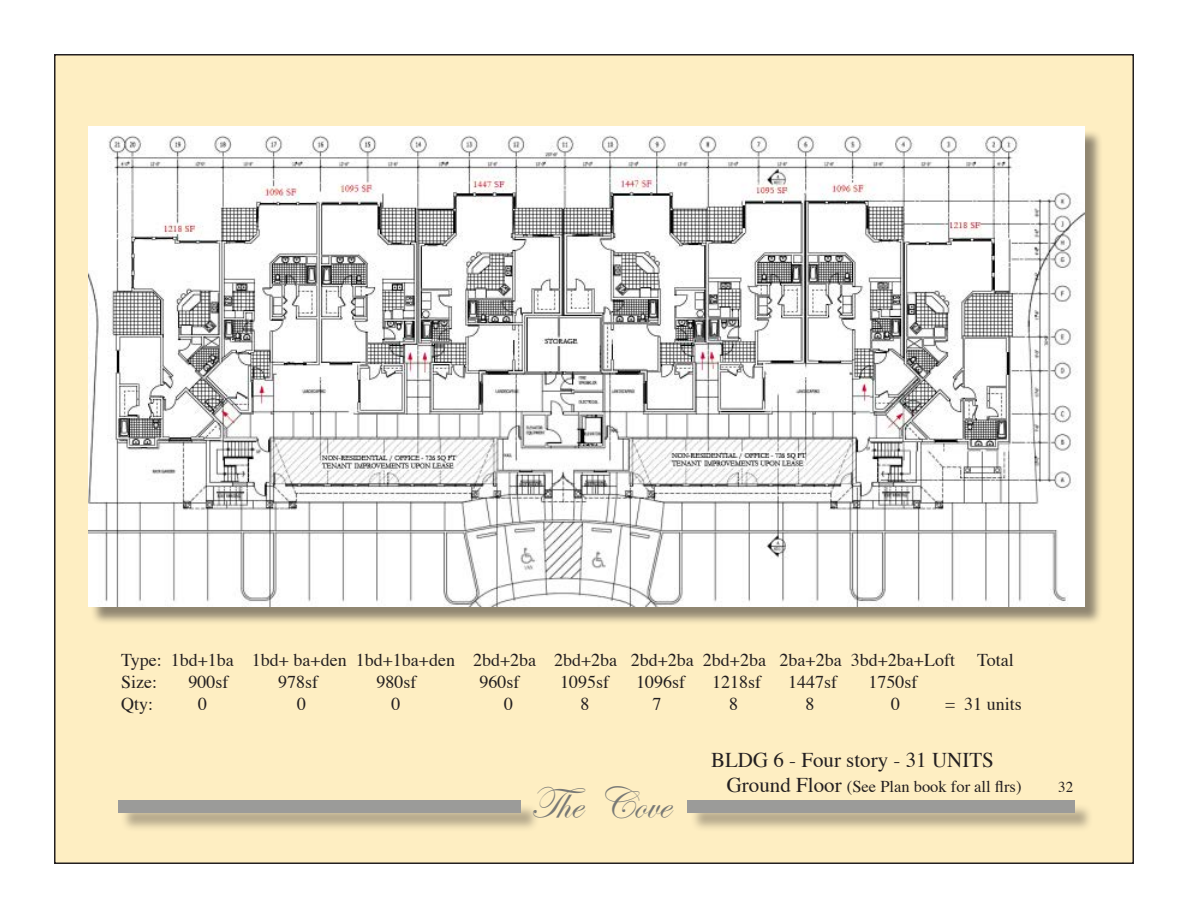
<style>
.page{position:relative;width:1188px;height:918px;background:#fff}
.page>*{position:absolute;margin:0;border:0;box-sizing:border-box;transform-origin:0 0}
.t1{font:45px "Edwardian Script ITC";color:#787976}
.t2{font:21px "Times";color:#231f20}
.t3{font:18px "Times";color:#231f20}
.t4{font:16.5px "Times";color:#231f20}
.t5{font:15px "Times";color:#231f20}
.s1{font-size:21px}
</style>
<div class="page">
<div style="left:55px;top:55px;width:1078px;height:808px;background:#feeec2"></div>
<div style="left:690px;top:803px;width:403px;height:29px;background:#231f20;opacity:.34"></div>
<div style="left:688px;top:801px;width:387px;height:12px;background:#9b9b99"></div>
<div style="left:120px;top:803px;width:419px;height:29px;background:#231f20;opacity:.34"></div>
<div style="left:118px;top:801px;width:403px;height:12px;background:#9b9b99"></div>
<div style="left:90px;top:129px;width:1013px;height:496px;background:#231f20;opacity:.5"></div>
<img style="left:88px;top:127px;width:996px;height:480px">
<p class="t3" style="left:121px;top:644px;width:894px">Type: 1bd+1ba 1bd+ ba+den 1bd+1ba+den 2bd+2ba 2bd+2ba 2bd+2ba 2bd+2ba 2ba+2ba 3bd+2ba+Loft Total</p>
<p class="t3" style="left:121px;top:665px;width:37px">Size:</p>
<p class="t3" style="left:189px;top:665px;width:41px">900sf</p>
<p class="t3" style="left:278px;top:665px;width:41px">978sf</p>
<p class="t3" style="left:377px;top:665px;width:41px">980sf</p>
<p class="t3" style="left:480px;top:665px;width:41px">960sf</p>
<p class="t3" style="left:560px;top:665px;width:50px">1095sf</p>
<p class="t3" style="left:636px;top:665px;width:50px">1096sf</p>
<p class="t3" style="left:712px;top:665px;width:50px">1218sf</p>
<p class="t3" style="left:788px;top:665px;width:50px">1447sf</p>
<p class="t3" style="left:869px;top:665px;width:50px">1750sf</p>
<p class="t3" style="left:121px;top:687px;width:34px">Qty:</p>
<p class="t3" style="left:198px;top:687px;width:10px">0</p>
<p class="t3" style="left:297px;top:687px;width:10px">0</p>
<p class="t3" style="left:392px;top:687px;width:10px">0</p>
<p class="t3" style="left:504px;top:687px;width:10px">0</p>
<p class="t3" style="left:581px;top:687px;width:10px">8</p>
<p class="t3" style="left:653px;top:687px;width:10px">7</p>
<p class="t3" style="left:729px;top:687px;width:10px">8</p>
<p class="t3" style="left:806px;top:687px;width:10px">8</p>
<p class="t3" style="left:891px;top:687px;width:10px">0</p>
<p class="t3" style="left:945px;top:687px;width:78px">= 31 units</p>
<p class="t1" style="left:530px;top:779px;width:141px">The Cove</p>
<p class="t2" style="left:711px;top:740px;width:284px">BLDG 6 - Four story - 31 UNITS</p>
<p class="t4" style="left:727px;top:771px;width:296px"><span class="s1">Ground Floor</span> (See Plan book for all flrs)</p>
<p class="t5" style="left:1058px;top:773px;width:16px">32</p>
</div>
